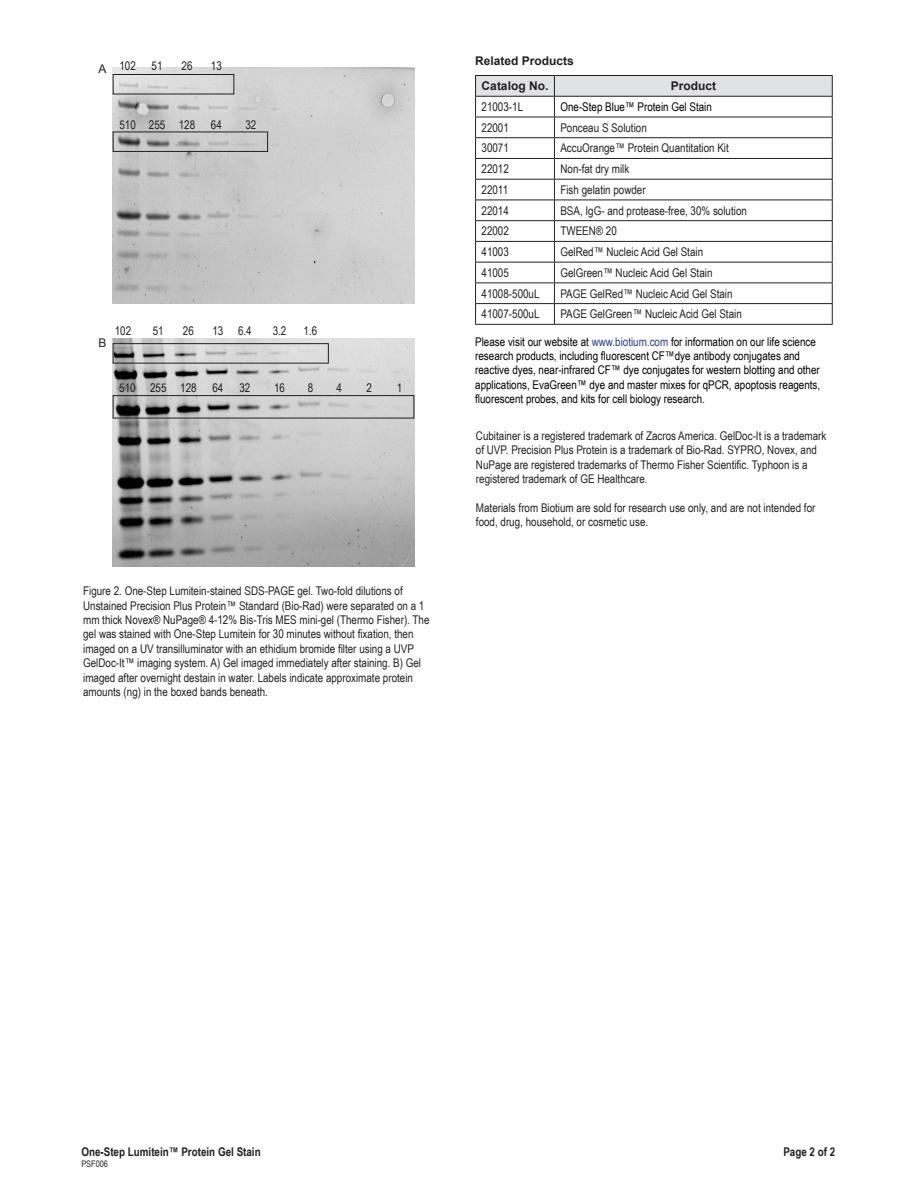
<style>
.page{position:relative;width:918px;height:1188px;background:#fff}
.page>*{position:absolute;margin:0;border:0;box-sizing:border-box;transform-origin:0 0}
.t1{font:12px/14.4px "Arial Narrow";color:#231f20}
.t2{font:12px/14.4px "Arial Narrow";color:#000}
.t3{font:700 12px "Arial Narrow";color:#231f20}
.t4{font:700 12px "Arial";color:#231f20}
.t5{font:12px "Arial";color:#231f20}
.t6{font:9px "Arial Narrow";color:#231f20}
.s1{color:#24408e}
</style>
<div class="page">
<hr style="left:475px;top:75px;width:79px;height:1px;background:#231f20">
<hr style="left:554px;top:75px;width:279px;height:1px;background:#231f20">
<svg style="left:475px;top:76px;width:358px;height:248px"></svg>
<hr style="left:475px;top:324px;width:79px;height:1px;background:#231f20">
<hr style="left:554px;top:324px;width:279px;height:1px;background:#231f20">
<img style="left:113px;top:338px;width:301px;height:229px">
<img style="left:113px;top:68px;width:301px;height:235px">
<div style="left:113px;top:132px;width:155px;height:20px;border:1px solid #231f20"></div>
<div style="left:113px;top:74px;width:121px;height:20px;border:1px solid #231f20"></div>
<div style="left:113px;top:343px;width:216px;height:21px;border:1px solid #231f20"></div>
<div style="left:113px;top:395px;width:301px;height:23px;border:1px solid #231f20"></div>
<p class="t5" style="left:98px;top:61px;width:10px">A</p>
<p class="t1" style="left:119px;top:58px;width:18px">102</p>
<p class="t1" style="left:152px;top:58px;width:12px">51</p>
<p class="t1" style="left:182px;top:58px;width:12px">26</p>
<p class="t1" style="left:211px;top:58px;width:12px">13</p>
<p class="t1" style="left:119px;top:117px;width:18px">510</p>
<p class="t1" style="left:149px;top:117px;width:18px">255</p>
<p class="t1" style="left:179px;top:117px;width:18px">128</p>
<p class="t1" style="left:211px;top:117px;width:12px">64</p>
<p class="t1" style="left:245px;top:117px;width:12px">32</p>
<p class="t5" style="left:98px;top:335px;width:10px">B</p>
<p class="t1" style="left:115px;top:323px;width:18px">102</p>
<p class="t1" style="left:153px;top:323px;width:12px">51</p>
<p class="t1" style="left:183px;top:323px;width:12px">26</p>
<p class="t1" style="left:212px;top:323px;width:12px">13</p>
<p class="t1" style="left:238px;top:323px;width:15px">6.4</p>
<p class="t1" style="left:273px;top:323px;width:15px">3.2</p>
<p class="t1" style="left:304px;top:323px;width:15px">1.6</p>
<p class="t1" style="left:119px;top:380px;width:18px">510</p>
<p class="t1" style="left:150px;top:380px;width:18px">255</p>
<p class="t1" style="left:180px;top:380px;width:18px">128</p>
<p class="t1" style="left:212px;top:380px;width:12px">64</p>
<p class="t1" style="left:239px;top:380px;width:12px">32</p>
<p class="t1" style="left:274px;top:380px;width:12px">16</p>
<p class="t1" style="left:308px;top:380px;width:7px">8</p>
<p class="t1" style="left:336px;top:380px;width:7px">4</p>
<p class="t1" style="left:367px;top:380px;width:7px">2</p>
<p class="t1" style="left:397px;top:380px;width:7px">1</p>
<p class="t1" style="left:83px;top:583px;width:348px">Figure 2. One-Step Lumitein-stained SDS-PAGE gel. Two-fold dilutions of Unstained Precision Plus Protein™ Standard (Bio-Rad) were separated on a 1 mm thick Novex® NuPage® 4-12% Bis-Tris MES mini-gel (Thermo Fisher). The gel was stained with One-Step Lumitein for 30 minutes without fixation, then imaged on a UV transilluminator with an ethidium bromide filter using a UVP GelDoc-It™ imaging system. A) Gel imaged immediately after staining. B) Gel imaged after overnight destain in water. Labels indicate approximate protein amounts (ng) in the boxed bands beneath.</p>
<p class="t4" style="left:475px;top:53px;width:100px">Related Products</p>
<p class="t4" style="left:482px;top:78px;width:68px">Catalog No.</p>
<p class="t4" style="left:671px;top:78px;width:47px">Product</p>
<p class="t1" style="left:482px;top:99px;width:43px">21003-1L</p>
<p class="t2" style="left:560px;top:99px;width:153px">One-Step Blue™ Protein Gel Stain</p>
<p class="t1" style="left:482px;top:120px;width:29px">22001</p>
<p class="t1" style="left:560px;top:120px;width:88px">Ponceau S Solution</p>
<p class="t1" style="left:482px;top:141px;width:29px">30071</p>
<p class="t1" style="left:560px;top:141px;width:170px">AccuOrange™ Protein Quantitation Kit</p>
<p class="t1" style="left:482px;top:161px;width:29px">22012</p>
<p class="t1" style="left:560px;top:161px;width:70px">Non-fat dry milk</p>
<p class="t1" style="left:482px;top:182px;width:28px">22011</p>
<p class="t1" style="left:560px;top:182px;width:87px">Fish gelatin powder</p>
<p class="t1" style="left:482px;top:203px;width:29px">22014</p>
<p class="t1" style="left:560px;top:203px;width:188px">BSA, IgG- and protease-free, 30% solution</p>
<p class="t1" style="left:482px;top:224px;width:29px">22002</p>
<p class="t1" style="left:560px;top:224px;width:58px">TWEEN® 20</p>
<p class="t1" style="left:482px;top:244px;width:29px">41003</p>
<p class="t1" style="left:560px;top:244px;width:144px">GelRed™ Nucleic Acid Gel Stain</p>
<p class="t1" style="left:482px;top:265px;width:29px">41005</p>
<p class="t1" style="left:560px;top:265px;width:154px">GelGreen™ Nucleic Acid Gel Stain</p>
<p class="t1" style="left:482px;top:286px;width:59px">41008-500uL</p>
<p class="t1" style="left:560px;top:286px;width:174px">PAGE GelRed™ Nucleic Acid Gel Stain</p>
<p class="t1" style="left:482px;top:306px;width:59px">41007-500uL</p>
<p class="t1" style="left:560px;top:306px;width:183px">PAGE GelGreen™ Nucleic Acid Gel Stain</p>
<p class="t2" style="left:475px;top:334px;width:347px">Please visit our website at <span class="s1">www.biotium.com</span> for information on our life science research products, including fluorescent CF™dye antibody conjugates and reactive dyes, near-infrared CF™ dye conjugates for western blotting and other applications, EvaGreen™ dye and master mixes for qPCR, apoptosis reagents, fluorescent probes, and kits for cell biology research.</p>
<p class="t1" style="left:476px;top:428px;width:352px">Cubitainer is a registered trademark of Zacros America. GelDoc-It is a trademark of UVP. Precision Plus Protein is a trademark of Bio-Rad. SYPRO, Novex, and NuPage are registered trademarks of Thermo Fisher Scientific. Typhoon is a registered trademark of GE Healthcare.</p>
<p class="t1" style="left:476px;top:500px;width:341px">Materials from Biotium are sold for research use only, and are not intended for food, drug, household, or cosmetic use.</p>
<p class="t3" style="left:81px;top:1143px;width:181px">One-Step Lumitein™ Protein Gel Stain</p>
<p class="t3" style="left:783px;top:1143px;width:53px">Page 2 of 2</p>
<p class="t6" style="left:81px;top:1157px;width:28px">PSF006</p>
</div>
